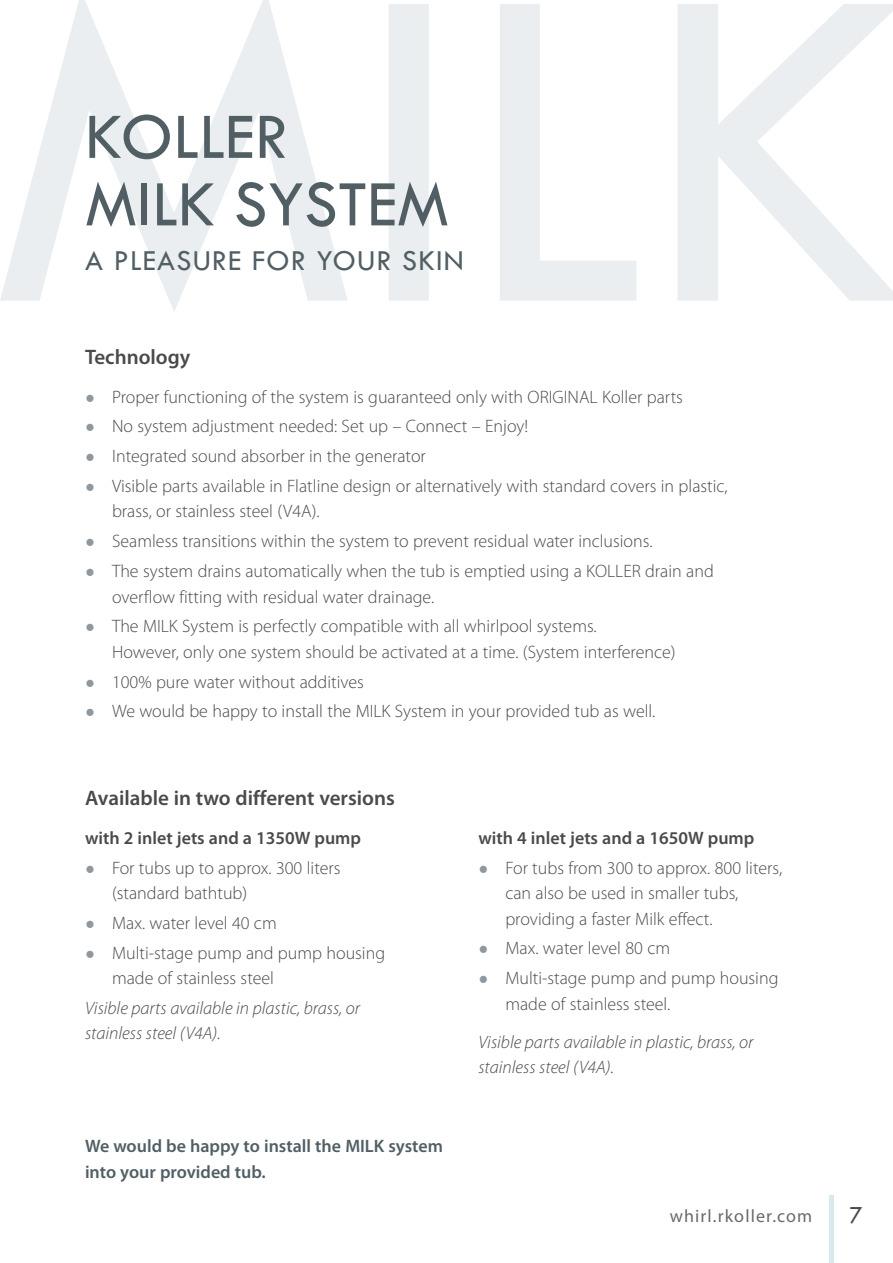
<style>
.page{position:relative;width:893px;height:1263px;background:#fff}
.page>*{position:absolute;margin:0;border:0;box-sizing:border-box;transform-origin:0 0}
.t1{font:67.5px/67.5px "Tw Cen";color:#515f65}
.t2{font:30px "Tw Cen";letter-spacing:.04em;color:#515f65}
.t3{font:25.5px "Tw Cen";color:#4a4a49;scale:.9 1}
.t4{font:600 21px "Myriad Pro";color:#4a4a49}
.t5{font:300 18px/25.5px "Myriad Pro";color:#4a4a49}
.t6{font:italic 300 18px/25.5px "Myriad Pro";color:#4a4a49}
.t7{font:600 18px/25.5px "Myriad Pro";color:#515f65}
.t8{font:600 18px "Myriad Pro";color:#4a4a49}
.t9{font:18px "Myriad Pro";letter-spacing:.065em;color:#6a6a69}
.s1{font-family:"Segoe UI";font-weight:400;font-size:16.5px;color:#8f989e}
</style>
<div class="page">
<svg style="left:0;top:0;width:893px;height:311px"></svg>
<hr style="left:829px;top:1195px;width:4px;height:68px;background:#d7e9ed">
<h1 class="t1" style="left:85px;top:103px;width:365px">KOLLER<br>MILK SYSTEM</h1>
<h2 class="t2" style="left:85px;top:243px;width:380px">A PLEASURE FOR YOUR SKIN</h2>
<p class="t4" style="left:85px;top:344px;width:107px">Technology</p>
<p class="t5" style="left:85px;top:384px;width:599px"><span class="s1">●</span> Proper functioning of the system is guaranteed only with ORIGINAL Koller parts</p>
<p class="t5" style="left:85px;top:414px;width:445px"><span class="s1">●</span> No system adjustment needed: Set up – Connect – Enjoy!</p>
<p class="t5" style="left:85px;top:443px;width:342px"><span class="s1">●</span> Integrated sound absorber in the generator</p>
<p class="t5" style="left:112px;top:473px;width:617px;text-indent:-27px"><span class="s1">●</span> Visible parts available in Flatline design or alternatively with standard covers in plastic, brass, or stainless steel (V4A).</p>
<p class="t5" style="left:85px;top:528px;width:569px"><span class="s1">●</span> Seamless transitions within the system to prevent residual water inclusions.</p>
<p class="t5" style="left:112px;top:558px;width:603px;text-indent:-27px"><span class="s1">●</span> The system drains automatically when the tub is emptied using a KOLLER drain and overflow fitting with residual water drainage.</p>
<p class="t5" style="left:112px;top:613px;width:565px;text-indent:-27px"><span class="s1">●</span> The MILK System is perfectly compatible with all whirlpool systems.<br>However, only one system should be activated at a time. (System interference)</p>
<p class="t5" style="left:85px;top:669px;width:280px"><span class="s1">●</span> 100% pure water without additives</p>
<p class="t5" style="left:85px;top:698px;width:572px"><span class="s1">●</span> We would be happy to install the MILK System in your provided tub as well.</p>
<p class="t4" style="left:85px;top:784px;width:311px">Available in two different versions</p>
<p class="t8" style="left:85px;top:826px;width:278px">with 2 inlet jets and a 1350W pump</p>
<p class="t5" style="left:112px;top:855px;width:230px;text-indent:-27px"><span class="s1">●</span> For tubs up to approx. 300 liters (standard bathtub)</p>
<p class="t5" style="left:85px;top:910px;width:193px"><span class="s1">●</span> Max. water level 40 cm</p>
<p class="t5" style="left:112px;top:940px;width:275px;text-indent:-27px"><span class="s1">●</span> Multi-stage pump and pump housing made of stainless steel</p>
<p class="t6" style="left:85px;top:995px;width:277px">Visible parts available in plastic, brass, or stainless steel (V4A).</p>
<p class="t7" style="left:85px;top:1133px;width:359px">We would be happy to install the MILK system into your provided tub.</p>
<p class="t8" style="left:478px;top:826px;width:278px">with 4 inlet jets and a 1650W pump</p>
<p class="t5" style="left:505px;top:855px;width:278px;text-indent:-27px"><span class="s1">●</span> For tubs from 300 to approx. 800 liters, can also be used in smaller tubs, providing a faster Milk effect.</p>
<p class="t5" style="left:478px;top:935px;width:193px"><span class="s1">●</span> Max. water level 80 cm</p>
<p class="t5" style="left:505px;top:965px;width:275px;text-indent:-27px"><span class="s1">●</span> Multi-stage pump and pump housing made of stainless steel.</p>
<p class="t6" style="left:478px;top:1029px;width:277px">Visible parts available in plastic, brass, or stainless steel (V4A).</p>
<p class="t9" style="left:670px;top:1204px;width:144px">whirl.rkoller.com</p>
<h3 class="t3" style="left:850px;top:1200px;width:16px">7</h3>
</div>
